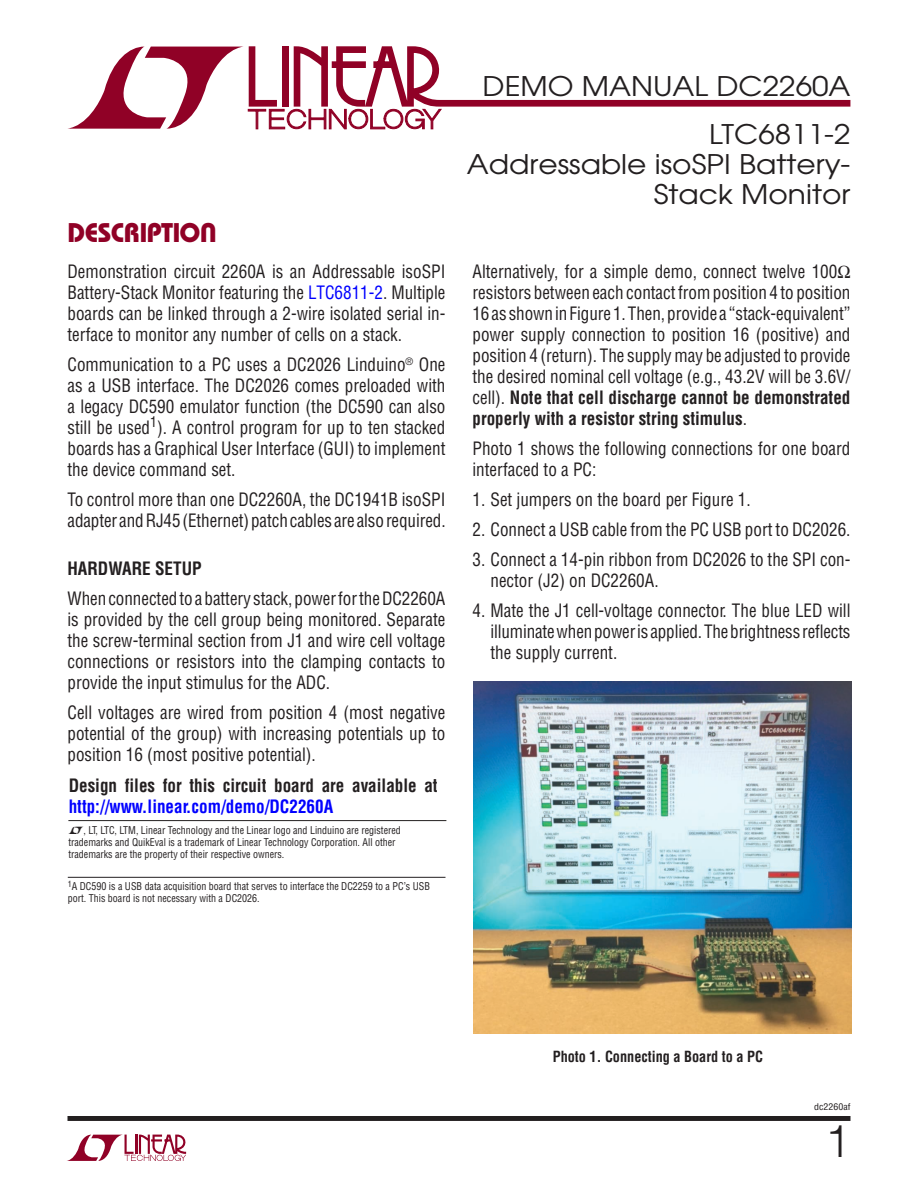
<style>
.page{position:relative;width:918px;height:1188px;background:#fff}
.page>*{position:absolute;margin:0;border:0;box-sizing:border-box;transform-origin:0 0}
.t1{font:300 45px "Helvetica";color:#231f20}
.t2{font:27px/30px "Avant Garde";color:#231f20;text-align:right;scale:1.1 1}
.t3{font:27px "Linear Bauhaus";letter-spacing:-.02em;color:#900126}
.t4{font:18px/21px "Linear Helv Cond";color:#231f20;text-align:justify;scale:.95 1}
.t5{font:700 18px "Linear Helv Cond";color:#231f20;scale:.95 1}
.t6{font:700 18px "Linear Helv Cond";color:#00f;scale:.95 1}
.t7{font:700 15px "Linear Helv Cond";color:#231f20;scale:.95 1}
.t8{font:10.5px/12px "Linear Helv Cond";color:#231f20;scale:.95 1}
.t9{font:9px "Linear Helv Cond";color:#231f20;scale:1.1 1}
.s1{color:#00f}
.s2{font-weight:700}
</style>
<div class="page">
<svg style="left:67px;top:1135px;width:119px;height:26px"></svg>
<div style="left:68px;top:1116px;width:782px;height:5px;background:#231f20"></div>
<svg style="left:68px;top:46px;width:782px;height:84px"></svg>
<hr style="left:68px;top:820px;width:378px;height:1px;background:#231f20">
<img style="left:473px;top:681px;width:378px;height:353px">
<hr style="left:68px;top:877px;width:378px;height:1px;background:#231f20">
<h2 class="t3" style="left:68px;top:216px;width:151px">DESCRIPTION</h2>
<p class="t4" style="left:68px;top:260px;width:399px">Demonstration circuit 2260A is an Addressable isoSPI Battery-Stack Monitor featuring the <span class="s1">LTC6811-2</span>. Multiple boards can be linked through a 2-wire isolated serial in&shy;terface to monitor any number of cells on a stack.</p>
<p class="t4" style="left:68px;top:353px;width:399px">Communication to a PC uses a DC2026 Linduino<sup>®</sup> One as a USB interface. The DC2026 comes preloaded with a legacy DC590 emulator function (the DC590 can also still be used<sup>1</sup>). A control program for up to ten stacked boards has a Graphical User Interface (GUI) to implement the device command set.</p>
<p class="t4" style="left:68px;top:488px;width:400px">To control more than one DC2260A, the DC1941B isoSPI adapter and RJ45 (Ethernet) patch cables are also required.</p>
<p class="t5" style="left:68px;top:557px;width:143px">HARDWARE SETUP</p>
<p class="t4" style="left:68px;top:587px;width:399px">When connected to a battery stack, power for the DC2260A is provided by the cell group being monitored. Separate the screw-terminal section from J1 and wire cell voltage connections or resistors into the clamping contacts to provide the input stimulus for the ADC.</p>
<p class="t4" style="left:68px;top:701px;width:399px">Cell voltages are wired from position 4 (most negative potential of the group) with increasing potentials up to position 16 (most positive potential).</p>
<p class="t5" style="left:69px;top:774px;width:390px">Design files for this circuit board are available at</p>
<p class="t6" style="left:69px;top:795px;width:280px">http://www.linear.com/demo/DC2260A</p>
<p class="t8" style="left:68px;top:824px;width:351px;text-indent:15px">, LT, LTC, LTM, Linear Technology and the Linear logo and Linduino are registered trademarks and QuikEval is a trademark of Linear Technology Corporation. All other trademarks are the property of their respective owners.</p>
<p class="t8" style="left:68px;top:881px;width:383px"><sup>1</sup>A DC590 is a USB data acquisition board that serves to interface the DC2259 to a PC’s USB port. This board is not necessary with a DC2026.</p>
<h2 class="t2" style="left:483px;top:70px;width:336px">DEMO MANUAL DC2260A</h2>
<h2 class="t2" style="left:467px;top:118px;width:350px">LTC6811-2<br>Addressable isoSPI Battery-<br>Stack Monitor</h2>
<p class="t4" style="left:472px;top:260px;width:399px">Alternatively, for a simple demo, connect twelve 100Ω resistors between each contact from position 4 to position 16 as shown in Figure 1. Then, provide a “stack-equivalent” power supply connection to position 16 (positive) and position 4 (return). The supply may be adjusted to provide the desired nominal cell voltage (e.g., 43.2V will be 3.6V/ cell). <span class="s2">Note that cell discharge cannot be demonstrated properly with a resistor string stimulus</span>.</p>
<p class="t4" style="left:472px;top:437px;width:399px">Photo 1 shows the following connections for one board interfaced to a PC:</p>
<p class="t4" style="left:472px;top:488px;width:294px">1. Set jumpers on the board per Figure 1.</p>
<p class="t4" style="left:472px;top:518px;width:399px">2. Connect a USB cable from the PC USB port to DC2026.</p>
<p class="t4" style="left:490px;top:548px;width:380px;text-indent:-18px">3. Connect a 14-pin ribbon from DC2026 to the SPI con&shy;nector (J2) on DC2260A.</p>
<p class="t4" style="left:490px;top:599px;width:381px;text-indent:-18px">4. Mate the J1 cell-voltage connector. The blue LED will illuminate when power is applied. The brightness reflects the supply current.</p>
<p class="t7" style="left:553px;top:1047px;width:223px">Photo 1. Connecting a Board to a PC</p>
<p class="t9" style="left:814px;top:1102px;width:34px">dc2260af</p>
<h1 class="t1" style="left:825px;top:1103px;width:27px">1</h1>
</div>
